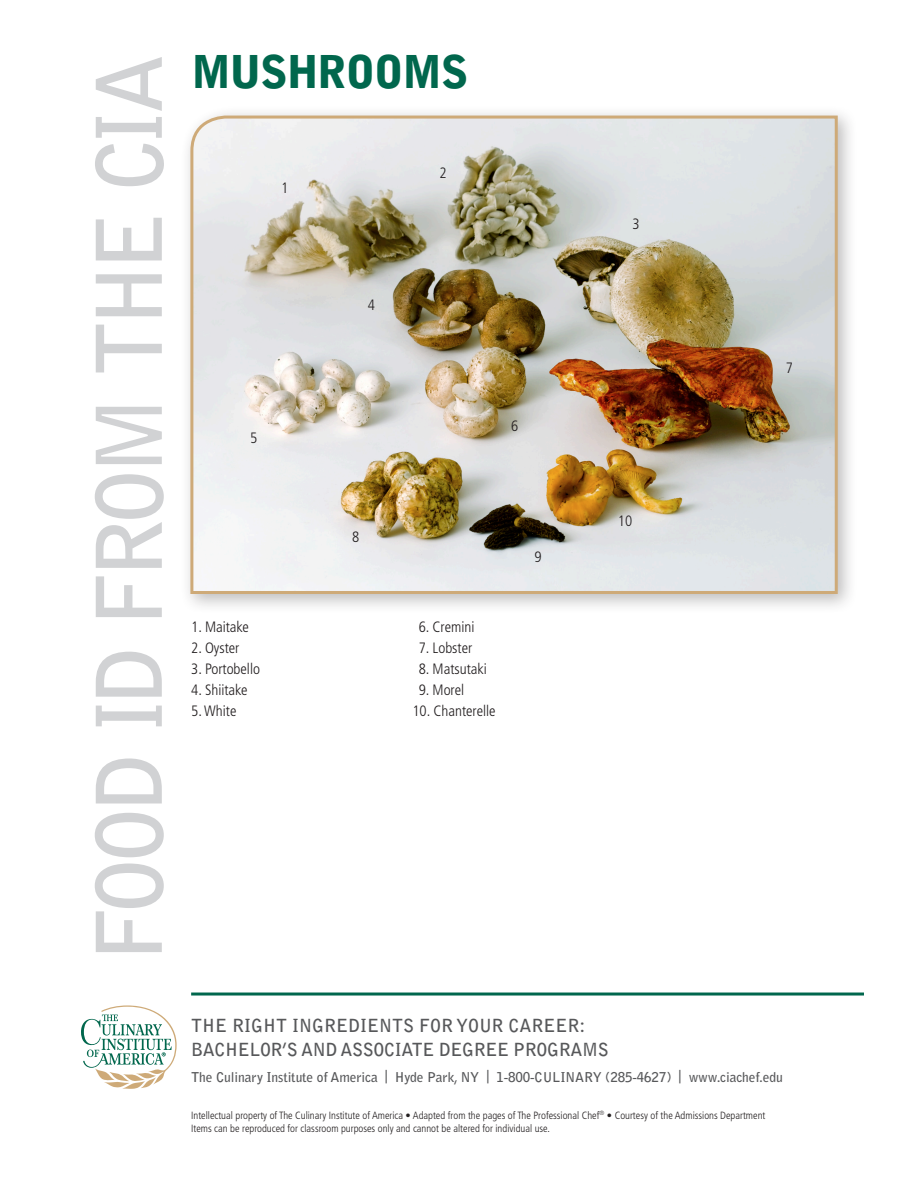
<style>
.page{position:relative;width:918px;height:1188px;background:#fff}
.page>*{position:absolute;margin:0;border:0;box-sizing:border-box;transform-origin:0 0}
.t1{font:700 90px "Bell Gothic Std";letter-spacing:-.075em;color:#d1d2d4}
.Headline{font:900 45px "Bell Gothic Std";letter-spacing:-.035em;color:#01674d}
.t2{font:700 18px/24px "Bell Gothic Std";letter-spacing:-.02em;color:#57585a}
.List_of_items{font:300 condensed 15px "Frutiger";color:#231f20}
.Numbers_on_picture{font:300 condensed 15px "Frutiger";color:#231f20}
.t3{font:700 13.5px "Bell Gothic Std";letter-spacing:-.01em;color:#57585a}
.t4{font:300 condensed 10.5px/13.5px "Frutiger";color:#231f20}
</style>
<div class="page">
<hr style="left:191px;top:993px;width:673px;height:3px;background:#01674d">
<svg style="left:81px;top:1005px;width:96px;height:84px"></svg>
<div style="left:180px;top:105px;width:678px;height:509px;background:#231f20;opacity:.3"></div>
<img style="left:189px;top:114px;width:650px;height:481px">
<h1 class="t1" style="left:75px;top:962px;width:909px;rotate:-90deg">FOOD ID FROM THE CIA</h1>
<p class="Headline" style="left:191px;top:45px;width:279px">MUSHROOMS</p>
<p class="Numbers_on_picture" style="left:440px;top:165px;width:9px">2</p>
<p class="Numbers_on_picture" style="left:281px;top:179px;width:9px">1</p>
<p class="Numbers_on_picture" style="left:368px;top:297px;width:9px">4</p>
<p class="Numbers_on_picture" style="left:250px;top:429px;width:9px">5</p>
<p class="Numbers_on_picture" style="left:352px;top:528px;width:9px">8</p>
<p class="List_of_items" style="left:191px;top:619px;width:59px">1. Maitake</p>
<p class="List_of_items" style="left:191px;top:640px;width:50px">2. Oyster</p>
<p class="List_of_items" style="left:191px;top:661px;width:70px">3. Portobello</p>
<p class="List_of_items" style="left:191px;top:682px;width:58px">4. Shiitake</p>
<p class="List_of_items" style="left:191px;top:703px;width:47px">5. White</p>
<p class="List_of_items" style="left:419px;top:619px;width:57px">6. Cremini</p>
<p class="List_of_items" style="left:419px;top:640px;width:55px">7. Lobster</p>
<p class="List_of_items" style="left:419px;top:661px;width:70px">8. Matsutaki</p>
<p class="List_of_items" style="left:419px;top:682px;width:47px">9. Morel</p>
<p class="List_of_items" style="left:412px;top:703px;width:85px">10. Chanterelle</p>
<p class="Numbers_on_picture" style="left:511px;top:417px;width:9px">6</p>
<p class="Numbers_on_picture" style="left:534px;top:548px;width:9px">9</p>
<p class="Numbers_on_picture" style="left:633px;top:215px;width:9px">3</p>
<p class="Numbers_on_picture" style="left:618px;top:512px;width:16px">10</p>
<p class="Numbers_on_picture" style="left:786px;top:359px;width:9px">7</p>
<h3 class="t2" style="left:191px;top:1013px;width:419px">THE RIGHT INGREDIENTS FOR YOUR CAREER:<br>BACHELOR’S AND ASSOCIATE DEGREE PROGRAMS</h3>
<p class="t3" style="left:191px;top:1069px;width:593px">The Culinary Institute of America | Hyde Park, NY | 1-800-CULINARY (285-4627) | www.ciachef.edu</p>
<p class="t4" style="left:191px;top:1109px;width:576px">Intellectual property of The Culinary Institute of America • Adapted from the pages of The Professional Chef<sup>®</sup> • Courtesy of the Admissions Department<br>Items can be reproduced for classroom purposes only and cannot be altered for individual use.</p>
</div>
